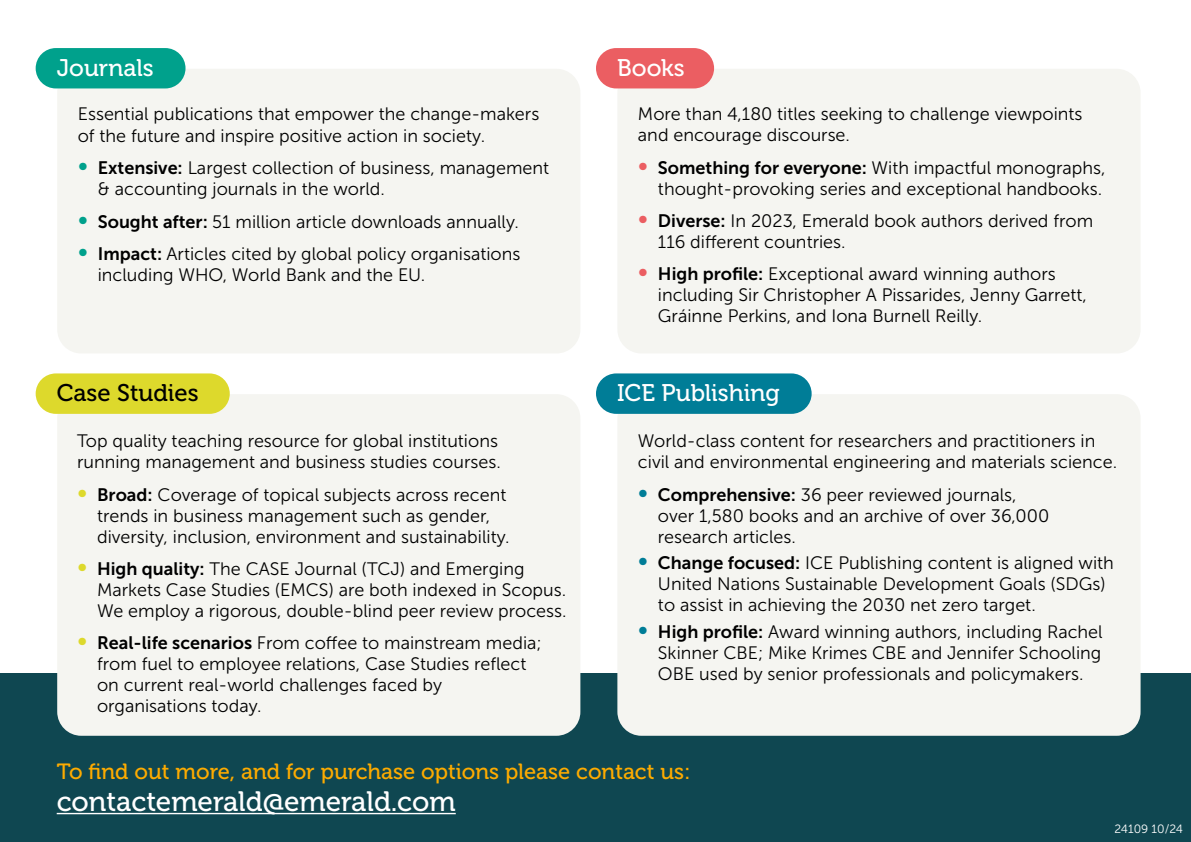
<style>
.page{position:relative;width:1191px;height:842px;background:#fff}
.page>*{position:absolute;margin:0;border:0;box-sizing:border-box;transform-origin:0 0}
.t1{font:28px "Museo 500";color:#fff}
.t2{font:24px "Museo 500";color:#fff}
.t3{font:24px "Museo 500";color:#000}
.t4{font:22px "Museo 500";color:#fdab00}
.t5{font:18px/21px "Museo Sans 300";color:#000}
.t6{font:12px "Museo Sans 300";color:#fff}
.s1{font-size:26px;color:#00a18c}
.s2{font-family:"Museo Sans 700"}
.s3{font-size:26px;color:#eb5e62}
.s4{font-size:26px;color:#ddd92c}
.s5{font-size:26px;color:#007d97}
</style>
<div class="page">
<div style="left:0;top:673px;width:1191px;height:169px;background:#0f4751"></div>
<div style="left:617px;top:394px;width:523px;height:342px;background:#f5f5f1;border-radius:24px"></div>
<div style="left:617px;top:69px;width:523px;height:284px;background:#f5f5f1;border-radius:24px"></div>
<div style="left:57px;top:394px;width:523px;height:342px;background:#f5f5f1;border-radius:24px"></div>
<div style="left:57px;top:69px;width:523px;height:284px;background:#f5f5f1;border-radius:24px"></div>
<hr style="left:57px;top:813px;width:399px;height:1px;background:#fff">
<div style="left:36px;top:373px;width:194px;height:41px;background:#ddd92c;border-radius:20px"></div>
<div style="left:596px;top:373px;width:215px;height:41px;background:#007d97;border-radius:20px"></div>
<div style="left:36px;top:48px;width:149px;height:40px;background:#00a18c;border-radius:20px"></div>
<div style="left:596px;top:48px;width:118px;height:40px;background:#eb5e62;border-radius:20px"></div>
<h2 class="t2" style="left:57px;top:54px;width:99px">Journals</h2>
<h2 class="t2" style="left:617px;top:54px;width:69px">Books</h2>
<p class="t5" style="left:78px;top:104px;width:463px;line-height:21.6px">Essential publications that empower the change-makers of the future and inspire positive action in society.</p>
<p class="t5" style="left:98px;top:158px;width:453px;text-indent:-20px"><span class="s1">•</span> <span class="s2">Extensive:</span> Largest collection of business, management &amp; accounting journals in the world.</p>
<p class="t5" style="left:78px;top:211px;width:443px"><span class="s1">•</span> <span class="s2">Sought after:</span> 51 million article downloads annually.</p>
<p class="t5" style="left:98px;top:243px;width:424px;text-indent:-20px"><span class="s1">•</span> <span class="s2">Impact:</span> Articles cited by global policy organisations including WHO, World Bank and the EU.</p>
<p class="t5" style="left:638px;top:103px;width:446px;line-height:21.6px">More than 4,180 titles seeking to challenge viewpoints and encourage discourse.</p>
<p class="t5" style="left:638px;top:157px;width:469px;text-align:right"><span class="s3">•</span> <span class="s2">Something for everyone:</span> With impactful monographs, thought-provoking series and exceptional handbooks.</p>
<p class="t5" style="left:658px;top:210px;width:437px;text-indent:-20px"><span class="s3">•</span> <span class="s2">Diverse:</span> In 2023, Emerald book authors derived from<br>116 different countries.</p>
<p class="t5" style="left:658px;top:264px;width:430px;text-indent:-20px"><span class="s3">•</span> <span class="s2">High profile:</span> Exceptional award winning authors including Sir Christopher A Pissarides, Jenny Garrett,<br>Gráinne Perkins, and Iona Burnell Reilly.</p>
<h2 class="t3" style="left:57px;top:380px;width:143px">Case Studies</h2>
<h2 class="t2" style="left:617px;top:380px;width:164px">ICE Publishing</h2>
<p class="t5" style="left:77px;top:430px;width:425px;line-height:21.6px">Top quality teaching resource for global institutions running management and business studies courses.</p>
<p class="t5" style="left:97px;top:484px;width:414px;text-indent:-20px"><span class="s4">•</span> <span class="s2">Broad:</span> Coverage of topical subjects across recent trends in business management such as gender, diversity, inclusion, environment and sustainability.</p>
<p class="t5" style="left:97px;top:558px;width:471px;text-indent:-20px"><span class="s4">•</span> <span class="s2">High quality:</span> The CASE Journal (TCJ) and Emerging<br>Markets Case Studies (EMCS) are both indexed in Scopus.<br>We employ a rigorous, double-blind peer review process.</p>
<p class="t5" style="left:97px;top:633px;width:446px;text-indent:-20px"><span class="s4">•</span> <span class="s2">Real-life scenarios</span> From coffee to mainstream media; from fuel to employee relations, Case Studies reflect on current real-world challenges faced by organisations today.</p>
<p class="t5" style="left:638px;top:430px;width:481px;line-height:21.6px">World-class content for researchers and practitioners in civil and environmental engineering and materials science.</p>
<p class="t5" style="left:658px;top:484px;width:393px;text-indent:-20px"><span class="s5">•</span> <span class="s2">Comprehensive:</span> 36 peer reviewed journals, over 1,580 books and an archive of over 36,000 research articles.</p>
<p class="t5" style="left:658px;top:553px;width:457px;text-indent:-20px"><span class="s5">•</span> <span class="s2">Change focused:</span> ICE Publishing content is aligned with<br>United Nations Sustainable Development Goals (SDGs) to assist in achieving the 2030 net zero target.</p>
<p class="t5" style="left:658px;top:621px;width:446px;text-align:justify;text-indent:-20px"><span class="s5">•</span> <span class="s2">High profile:</span> Award winning authors, including Rachel Skinner CBE; Mike Krimes CBE and Jennifer Schooling OBE used by senior professionals and policymakers.</p>
<p class="t4" style="left:57px;top:759px;width:635px">To find out more, and for purchase options please contact us:</p>
<h1 class="t1" style="left:57px;top:786px;width:400px">contactemerald@emerald.com</h1>
<p class="t6" style="left:1114px;top:822px;width:70px">24109 10/24</p>
</div>
